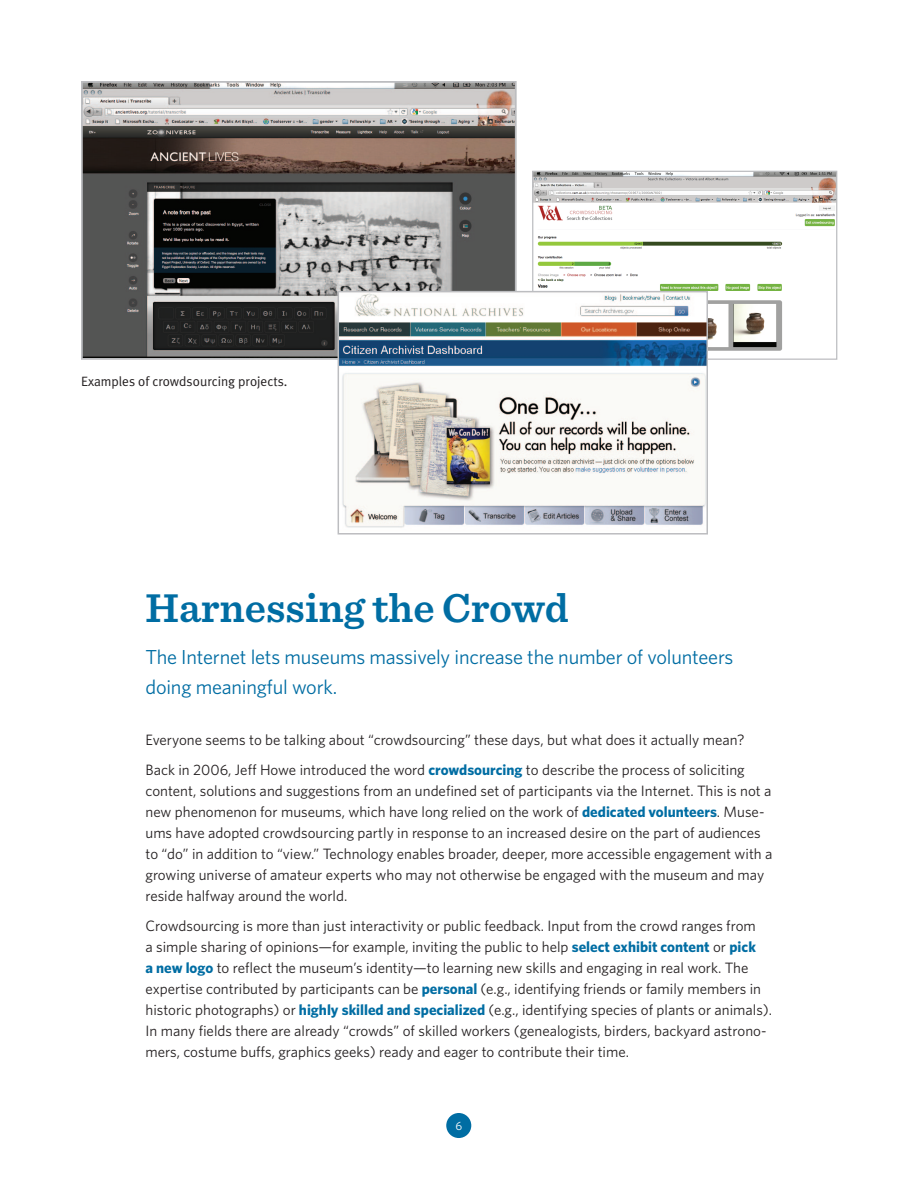
<style>
.page{position:relative;width:918px;height:1188px;background:#fff}
.page>*{position:absolute;margin:0;border:0;box-sizing:border-box;transform-origin:0 0}
.t1{font:600 42px "Sentinel";color:#006da3}
.t2{font:20.25px/30px "Whitney";letter-spacing:-.01em;color:#006da3}
.t3{font:15px/21px "Whitney";color:#231f20}
.t4{font:13.5px "Meta Plus Normal";color:#231f20}
.t5{font:12px "Whitney";color:#fff}
.s1{font-weight:700;color:#006da3}
</style>
<div class="page">
<img style="left:534px;top:173px;width:301px;height:178px">
<div style="left:532px;top:171px;width:305px;height:189px;border:1px solid #bcbdc0"></div>
<img style="left:84px;top:84px;width:430px;height:273px">
<div style="left:81px;top:81px;width:436px;height:279px;border:2px solid #bcbdc0"></div>
<img style="left:341px;top:294px;width:364px;height:234px">
<div style="left:338px;top:291px;width:370px;height:244px;border:2px solid #bcbdc0"></div>
<div style="left:446px;top:1113px;width:25px;height:25px;background:#006da3;border-radius:50%"></div>
<p class="t4" style="left:81px;top:373px;width:208px">Examples of crowdsourcing projects.</p>
<h1 class="t1" style="left:146px;top:575px;width:425px">Harnessing the Crowd</h1>
<h2 class="t2" style="left:146px;top:641px;width:589px">The Internet lets museums massively increase the number of volunteers doing meaningful work.</h2>
<p class="t3" style="left:146px;top:724px;width:601px;line-height:30px">Everyone seems to be talking about “crowdsourcing” these days, but what does it actually mean?<br>Back in 2006, Jeff Howe introduced the word <span class="s1">crowdsourcing</span> to describe the process of soliciting</p>
<p class="t3" style="left:146px;top:780px;width:629px">content, solutions and suggestions from an undefined set of participants via the Internet. This is not a new phenomenon for museums, which have long relied on the work of <span class="s1">dedicated volunteers</span>. Muse&shy;ums have adopted crowdsourcing partly in response to an increased desire on the part of audiences to “do” in addition to “view.” Technology enables broader, deeper, more accessible engagement with a growing universe of amateur experts who may not otherwise be engaged with the museum and may reside halfway around the world.</p>
<p class="t3" style="left:146px;top:915px;width:628px">Crowdsourcing is more than just interactivity or public feedback. Input from the crowd ranges from<br>a simple sharing of opinions—for example, inviting the public to help <span class="s1">select exhibit content</span> or <span class="s1">pick<br>a new logo</span> to reflect the museum’s identity—to learning new skills and engaging in real work. The expertise contributed by participants can be <span class="s1">personal</span> (e.g., identifying friends or family members in historic photographs) or <span class="s1">highly skilled and specialized</span> (e.g., identifying species of plants or animals).<br>In many fields there are already “crowds” of skilled workers (genealogists, birders, backyard astrono&shy;mers, costume buffs, graphics geeks) ready and eager to contribute their time.</p>
<p class="t5" style="left:455px;top:1118px;width:8px">6</p>
</div>
